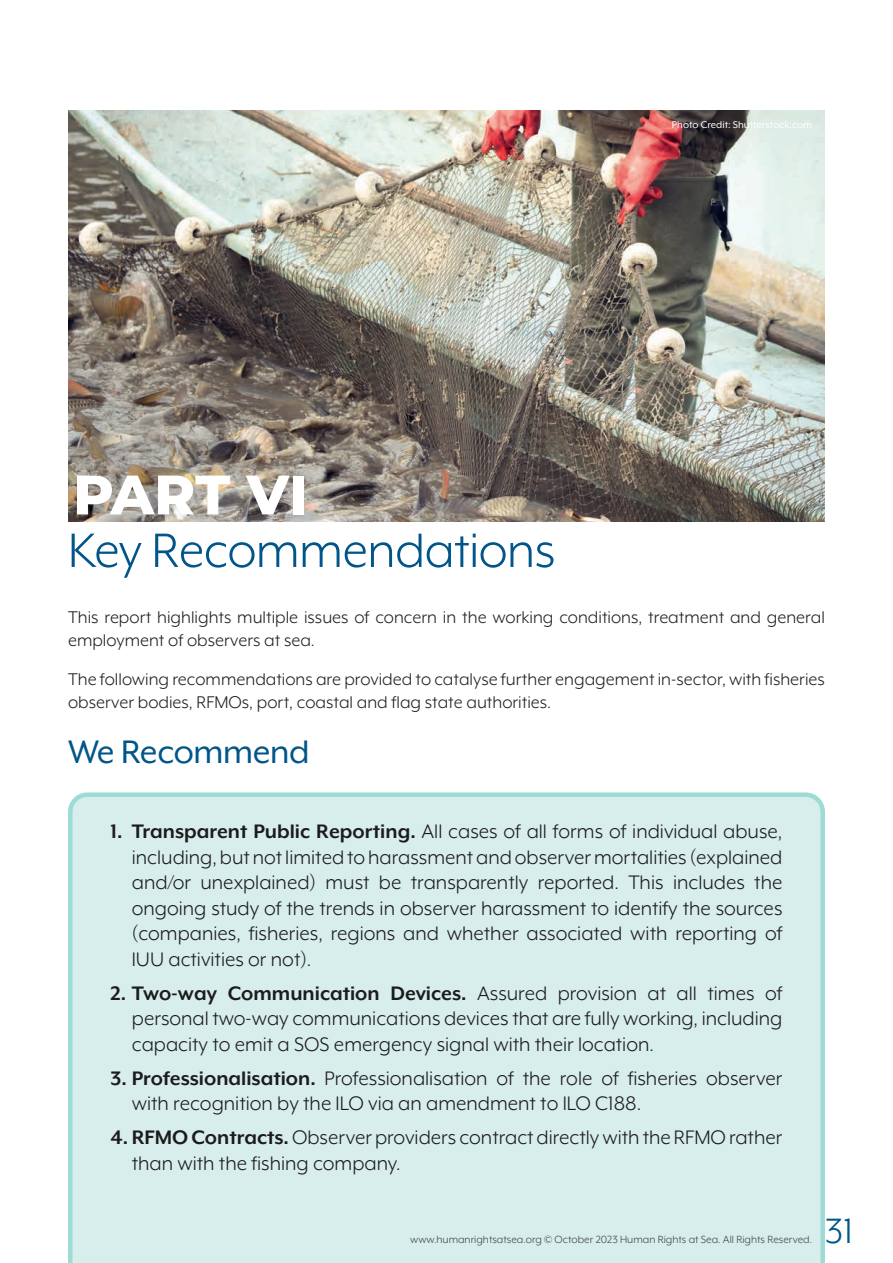
<style>
.page{position:relative;width:893px;height:1263px;background:#fff}
.page>*{position:absolute;margin:0;border:0;box-sizing:border-box;transform-origin:0 0}
.t1{font:55.5px "Mr Eaves XL Mod OT";letter-spacing:-.01em;color:#015589}
.t2{font:800 55.5px "Montserrat";color:#fff}
.t3{font:40.5px "Mr Eaves XL Mod OT";color:#015589}
.t4{font:37.5px "Mr Eaves XL Mod OT";letter-spacing:-.01em;color:#015589}
.t5{font:22.5px/25.5px "Mr Eaves XL Mod OT";color:#231f20;text-align:justify}
.t6{font:19.5px/22.5px "Mr Eaves XL Mod OT";color:#231f20}
.t7{font:12px "Mr Eaves XL Mod OT";color:#4b4c4d}
.t8{font:11.25px "Mr Eaves XL Mod OT";color:#fff}
.s1{font-weight:700}
</style>
<div class="page">
<img style="left:68px;top:111px;width:757px;height:411px">
<div style="left:68px;top:792px;width:757px;height:471px;background:#d8eeed"></div>
<p class="t8" style="left:672px;top:119px;width:142px">Photo Credit: Shutterstock.com</p>
<h1 class="t2" style="left:73px;top:454px;width:236px">PART VI</h1>
<h1 class="t1" style="left:68px;top:522px;width:489px">Key Recommendations</h1>
<p class="t6" style="left:68px;top:606px;width:758px">This report highlights multiple issues of concern in the working conditions, treatment and general employment of observers at sea.</p>
<p class="t6" style="left:68px;top:668px;width:758px">The following recommendations are provided to catalyse further engagement in-sector, with fisheries observer bodies, RFMOs, port, coastal and flag state authorities.</p>
<h3 class="t4" style="left:68px;top:732px;width:243px">We Recommend</h3>
<p class="t5" style="left:132px;top:819px;width:652px;text-indent:-21px"><span class="s1">1. Transparent Public Reporting.</span> All cases of all forms of individual abuse, including, but not limited to harassment and observer mortalities (explained and/or unexplained) must be transparently reported. This includes the ongoing study of the trends in observer harassment to identify the sources (companies, fisheries, regions and whether associated with reporting of IUU activities or not).</p>
<p class="t5" style="left:132px;top:980px;width:652px;text-indent:-21px"><span class="s1">2. Two-way Communication Devices.</span> Assured provision at all times of personal two-way communications devices that are fully working, including capacity to emit a SOS emergency signal with their location.</p>
<p class="t5" style="left:132px;top:1065px;width:652px;text-indent:-21px"><span class="s1">3. Professionalisation.</span> Professionalisation of the role of fisheries observer with recognition by the ILO via an amendment to ILO C188.</p>
<p class="t5" style="left:132px;top:1125px;width:652px;text-indent:-21px"><span class="s1">4. RFMO Contracts.</span> Observer providers contract directly with the RFMO rather than with the fishing company.</p>
<p class="t7" style="left:410px;top:1233px;width:403px">www.humanrightsatsea.org © October 2023 Human Rights at Sea. All Rights Reserved.</p>
<h2 class="t3" style="left:825px;top:1210px;width:30px">31</h2>
</div>
